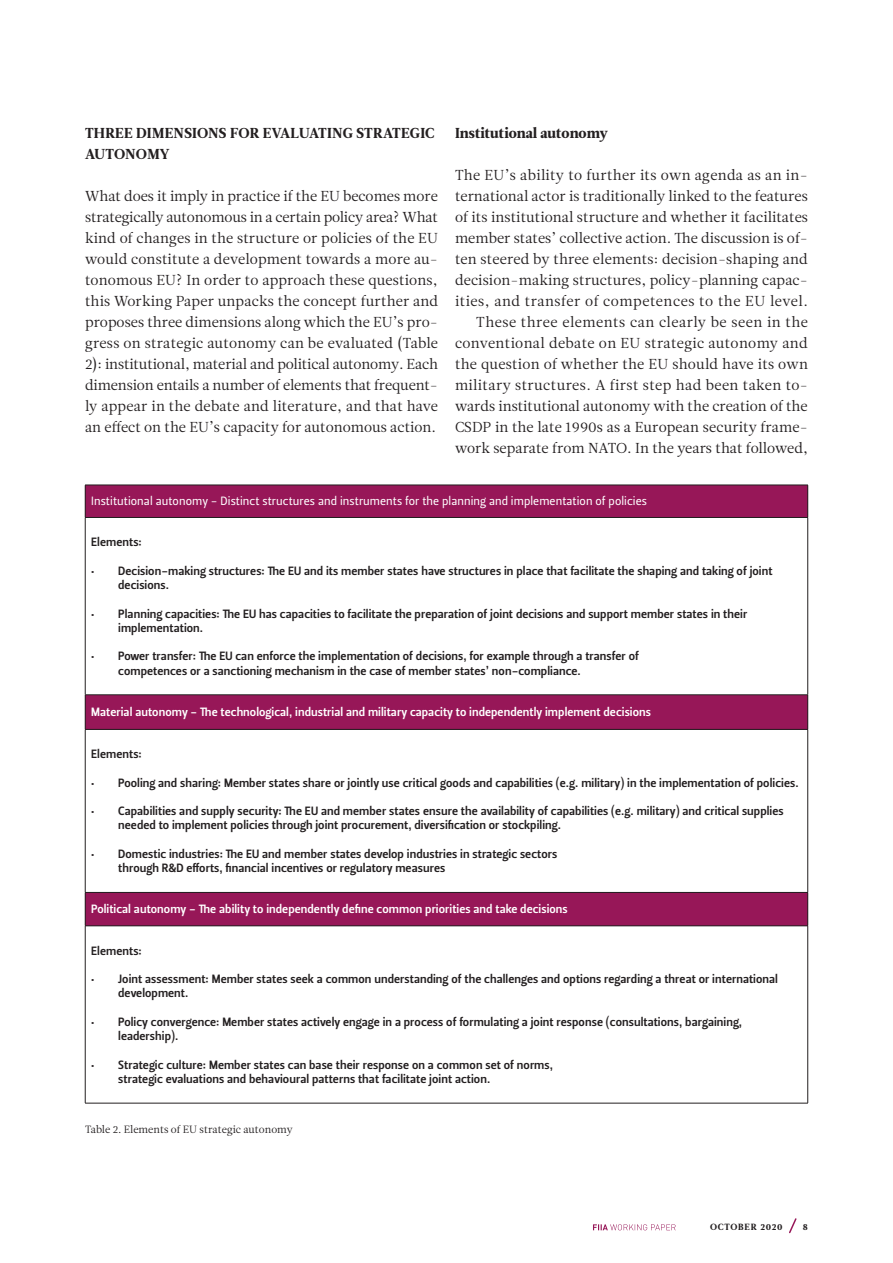
<style>
.page{position:relative;width:893px;height:1263px;background:#fff}
.page>*{position:absolute;margin:0;border:0;box-sizing:border-box;transform-origin:0 0}
.t1{font:14.4px/21px "Leitura News Roman 1";letter-spacing:.005em;color:#231f20;text-align:justify}
.t2{font:14.4px/21px "Leitura News Roman 4";color:#231f20}
.t3{font:12px/14.2px "Leitura Sans Grot 3";letter-spacing:.005em;color:#231f20}
.t4{font:12px "Leitura Sans Grot 3";letter-spacing:.005em;color:#fff}
.t5{font:12px "Leitura Sans Grot 2";letter-spacing:.005em;color:#fff}
.t6{font:10.5px "Leitura News Roman 1";color:#231f20}
.t7{font:9px "Leitura News Roman 4";letter-spacing:.085em;color:#231f20}
</style>
<div class="page">
<svg style="left:593px;top:1224px;width:83px;height:6px"></svg>
<div style="left:85px;top:485px;width:723px;height:32px;background:#971758"></div>
<div style="left:85px;top:695px;width:723px;height:34px;background:#971758"></div>
<div style="left:85px;top:892px;width:723px;height:34px;background:#971758"></div>
<hr style="left:85px;top:485px;width:723px;height:1px;background:#231f20">
<hr style="left:85px;top:485px;width:1px;height:32px;background:#231f20">
<hr style="left:807px;top:485px;width:1px;height:32px;background:#231f20">
<hr style="left:85px;top:694px;width:723px;height:1px;background:#231f20">
<hr style="left:85px;top:729px;width:723px;height:1px;background:#231f20">
<hr style="left:85px;top:892px;width:723px;height:1px;background:#231f20">
<hr style="left:85px;top:925px;width:723px;height:1px;background:#231f20">
<hr style="left:85px;top:1103px;width:723px;height:1px;background:#231f20">
<hr style="left:85px;top:517px;width:723px;height:1px;background:#231f20">
<hr style="left:85px;top:518px;width:1px;height:176px;background:#231f20">
<hr style="left:807px;top:518px;width:1px;height:176px;background:#231f20">
<hr style="left:85px;top:695px;width:1px;height:34px;background:#231f20">
<hr style="left:807px;top:695px;width:1px;height:34px;background:#231f20">
<hr style="left:85px;top:729px;width:1px;height:163px;background:#231f20">
<hr style="left:807px;top:729px;width:1px;height:163px;background:#231f20">
<hr style="left:85px;top:893px;width:1px;height:33px;background:#231f20">
<hr style="left:807px;top:893px;width:1px;height:33px;background:#231f20">
<hr style="left:85px;top:926px;width:1px;height:177px;background:#231f20">
<hr style="left:807px;top:926px;width:1px;height:177px;background:#231f20">
<svg style="left:789px;top:1218px;width:8px;height:16px"></svg>
<p class="t2" style="left:455px;top:123px;width:154px">Institutional autonomy</p>
<p class="t1" style="left:455px;top:165px;width:355px">The EU’s ability to further its own agenda as an in&shy;ternational actor is traditionally linked to the features of its institutional structure and whether it facilitates member states’ collective action. Te discussion is of&shy;ten steered by three elements: decision-shaping and decision-making structures, policy-planning capac&shy;ities, and transfer of competences to the EU level.</p>
<p class="t1" style="left:455px;top:312px;width:354px;text-indent:21px">These three elements can clearly be seen in the conventional debate on EU strategic autonomy and the question of whether the EU should have its own military structures. A first step had been taken to&shy;wards institutional autonomy with the creation of the CSDP in the late 1990s as a European security frame&shy;work separate from NATO. In the years that followed,</p>
<p class="t5" style="left:91px;top:497px;width:557px">Institutional autonomy - Distinct structures and instruments for the planning and implementation of policies</p>
<p class="t3" style="left:91px;top:537px;width:52px">Elements:</p>
<p class="t3" style="left:118px;top:565px;width:656px;text-indent:-27px">• Decision-making structures: Te EU and its member states have structures in place that facilitate the shaping and taking of joint decisions.</p>
<p class="t3" style="left:118px;top:608px;width:631px;text-indent:-27px">• Planning capacities: Te EU has capacities to facilitate the preparation of joint decisions and support member states in their implementation.</p>
<p class="t3" style="left:118px;top:651px;width:522px;text-indent:-27px">• Power transfer: Te EU can enforce the implementation of decisions, for example through a transfer of competences or a sanctioning mechanism in the case of member states’ non-compliance.</p>
<p class="t4" style="left:91px;top:708px;width:561px">Material autonomy - Te technological, industrial and military capacity to independently implement decisions</p>
<p class="t3" style="left:91px;top:748px;width:52px">Elements:</p>
<p class="t3" style="left:91px;top:777px;width:709px">• Pooling and sharing: Member states share or jointly use critical goods and capabilities (e.g. military) in the implementation of policies.</p>
<p class="t3" style="left:118px;top:805px;width:667px;text-indent:-27px">• Capabilities and supply security: Te EU and member states ensure the availability of capabilities (e.g. military) and critical supplies needed to implement policies through joint procurement, diversifcation or stockpiling.</p>
<p class="t3" style="left:118px;top:848px;width:441px;text-indent:-27px">• Domestic industries: Te EU and member states develop industries in strategic sectors through R&amp;D eforts, fnancial incentives or regulatory measures</p>
<p class="t4" style="left:91px;top:905px;width:478px">Political autonomy - Te ability to independently defne common priorities and take decisions</p>
<p class="t3" style="left:91px;top:945px;width:52px">Elements:</p>
<p class="t3" style="left:118px;top:973px;width:661px;text-indent:-27px">• Joint assessment: Member states seek a common understanding of the challenges and options regarding a threat or international development.</p>
<p class="t3" style="left:118px;top:1016px;width:625px;text-indent:-27px">• Policy convergence: Member states actively engage in a process of formulating a joint response (consultations, bargaining, leadership).</p>
<p class="t3" style="left:118px;top:1059px;width:436px;text-indent:-27px">• Strategic culture: Member states can base their response on a common set of norms, strategic evaluations and behavioural patterns that facilitate joint action.</p>
<p class="t6" style="left:85px;top:1123px;width:209px">Table 2. Elements of EU strategic autonomy</p>
<p class="t2" style="left:85px;top:123px;width:351px">THREE DIMENSIONS FOR EVALUATING STRATEGIC<br>AUTONOMY</p>
<p class="t1" style="left:85px;top:186px;width:355px">What does it imply in practice if the EU becomes more strategically autonomous in a certain policy area? What kind of changes in the structure or policies of the EU would constitute a development towards a more au&shy;tonomous EU? In order to approach these questions, this Working Paper unpacks the concept further and proposes three dimensions along which the EU’s pro&shy;gress on strategic autonomy can be evaluated (Table 2): institutional, material and political autonomy. Each dimension entails a number of elements that frequent&shy;ly appear in the debate and literature, and that have an efect on the EU’s capacity for autonomous action.</p>
<p class="t7" style="left:710px;top:1221px;width:74px">OCTOBER 2020</p>
<p class="t7" style="left:803px;top:1221px;width:7px">8</p>
</div>
